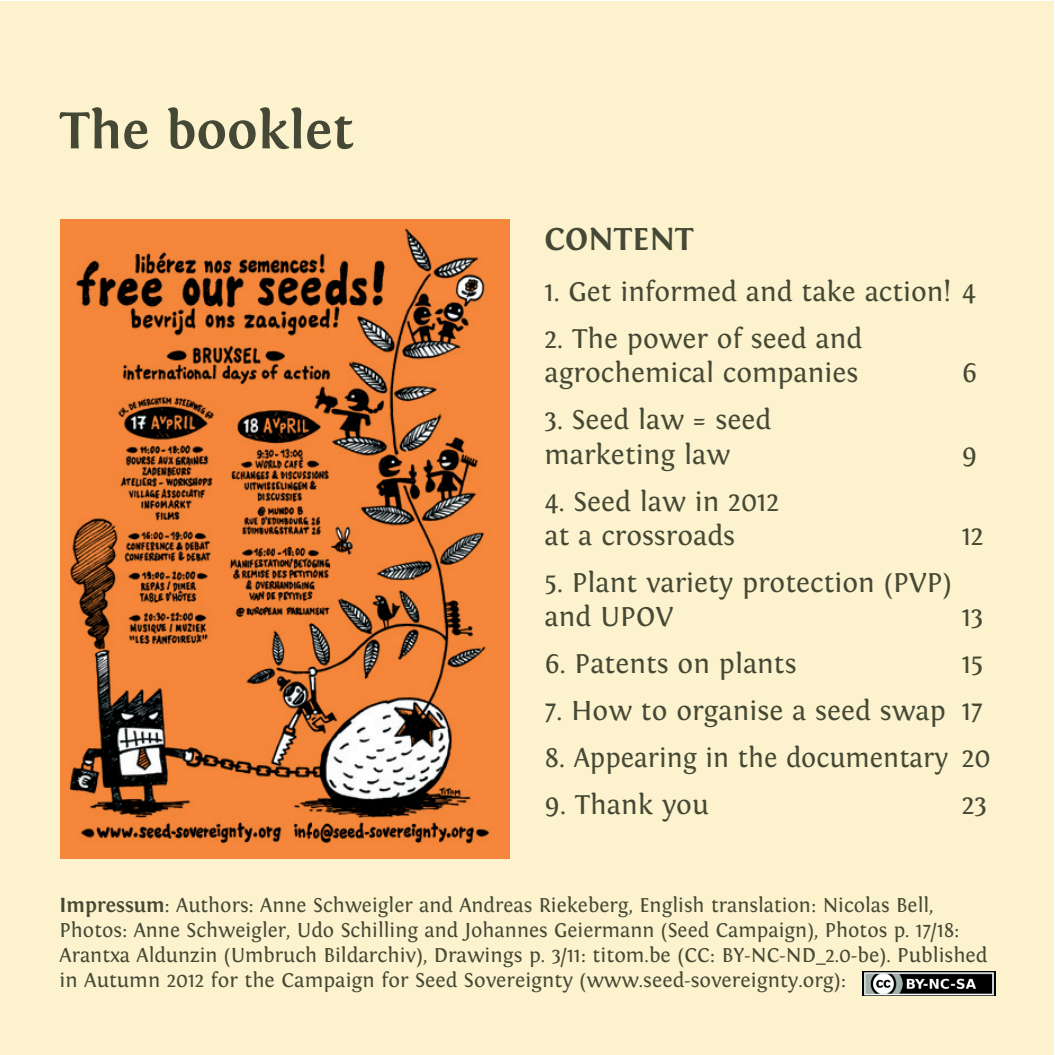
<style>
.page{position:relative;width:1055px;height:1055px;background:#fff}
.page>*{position:absolute;margin:0;border:0;box-sizing:border-box;transform-origin:0 0}
.t1{font:700 54px "Fontin";color:#454834}
.t2{font:700 33px "Fontin";color:#454834}
.t3{font:28.5px/34.2px "Fontin";color:#454834}
.t4{font:21px/25.2px "Fontin";color:#454834}
.s1{font-weight:700}
</style>
<div class="page">
<div style="left:0;top:1px;width:1053px;height:1053px;background:#fcf3ce"></div>
<img style="left:862px;top:971px;width:133px;height:24px">
<img style="left:60px;top:220px;width:449px;height:638px">
<h1 class="t1" style="left:60px;top:100px;width:295px">The booklet</h1>
<h2 class="t2" style="left:544px;top:221px;width:150px">CONTENT</h2>
<h3 class="t3" style="left:544px;top:275px;width:433px">1. Get informed and take action! 4</h3>
<h3 class="t3" style="left:544px;top:322px;width:319px">2. The power of seed and agrochemical companies</h3>
<h3 class="t3" style="left:961px;top:356px;width:17px">6</h3>
<h3 class="t3" style="left:544px;top:403px;width:228px">3. Seed law = seed marketing law</h3>
<h3 class="t3" style="left:544px;top:485px;width:236px">4. Seed law in 2012 at a crossroads</h3>
<h3 class="t3" style="left:544px;top:566px;width:409px">5. Plant variety protection (PVP) and UPOV</h3>
<h3 class="t3" style="left:961px;top:438px;width:17px">9</h3>
<h3 class="t3" style="left:961px;top:519px;width:23px">12</h3>
<h3 class="t3" style="left:961px;top:600px;width:23px">13</h3>
<h3 class="t3" style="left:544px;top:647px;width:253px">6. Patents on plants</h3>
<h3 class="t3" style="left:961px;top:647px;width:23px">15</h3>
<h3 class="t3" style="left:544px;top:694px;width:440px">7. How to organise a seed swap 17</h3>
<h3 class="t3" style="left:544px;top:741px;width:447px">8. Appearing in the documentary 20</h3>
<h3 class="t3" style="left:544px;top:788px;width:166px">9. Thank you</h3>
<h3 class="t3" style="left:961px;top:788px;width:27px">23</h3>
<p class="t4" style="left:60px;top:892px;width:929px"><span class="s1">Impressum</span>: Authors: Anne Schweigler and Andreas Riekeberg, English translation: Nicolas Bell, Photos: Anne Schweigler, Udo Schilling and Johannes Geiermann (Seed Campaign), Photos p. 17/18:<br>Arantxa Aldunzin (Umbruch Bildarchiv), Drawings p. 3/11: titom.be (CC: BY-NC-ND_2.0-be). Published in Autumn 2012 for the Campaign for Seed Sovereignty (www.seed-sovereignty.org):</p>
</div>
